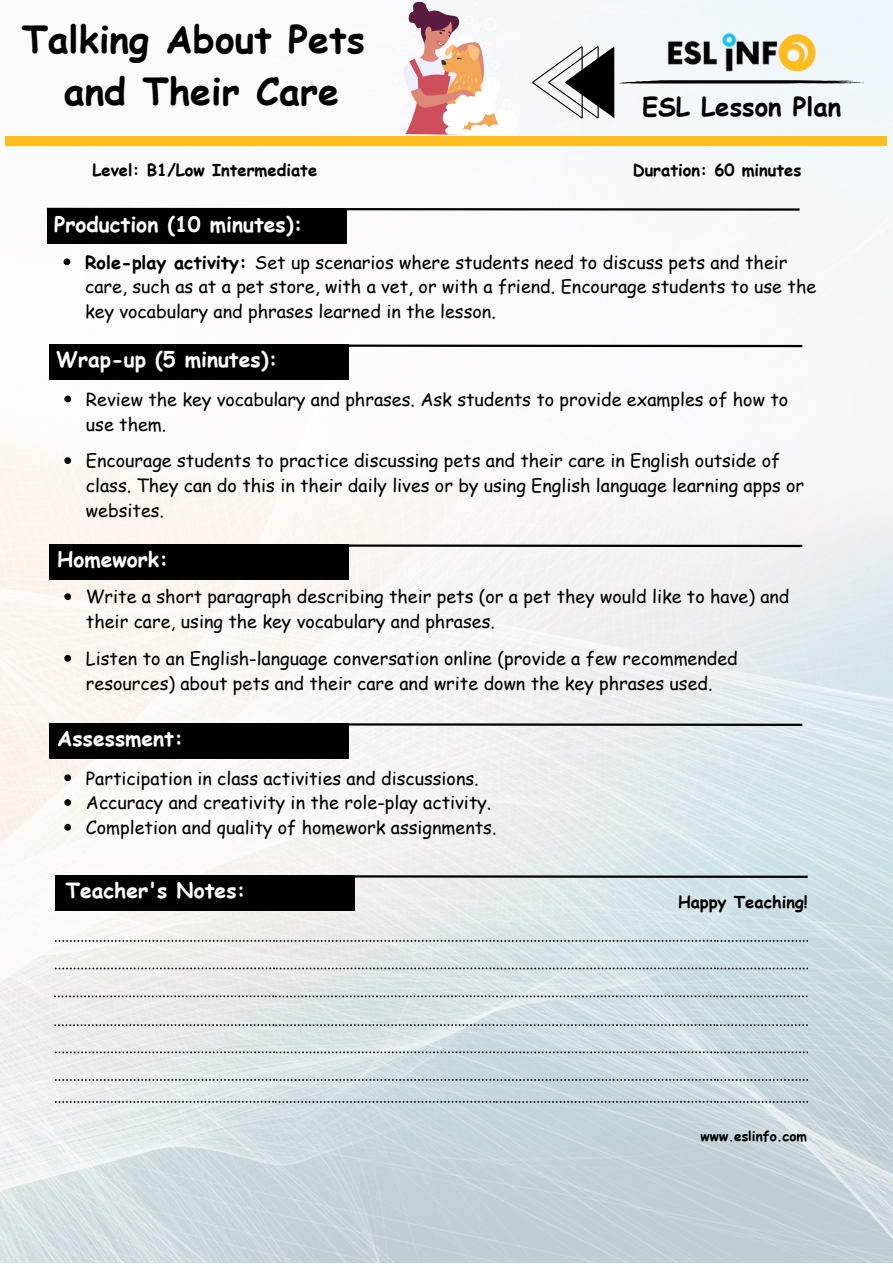
<style>
.page{position:relative;width:893px;height:1264px;background:#fff}
.page>*{position:absolute;margin:0;border:0;box-sizing:border-box;transform-origin:0 0}
.t1{font:700 37.5px "Comic Sans MS";color:#000}
.t2{font:700 25.65px "Comic Sans MS";color:#000}
.t3{font:700 21px "Comic Sans MS";color:#fff}
.t4{font:18px/24.8px "Comic Sans MS";color:#000}
.t5{font:700 16.5px "Comic Sans MS";color:#000}
.t6{font:700 13.5px "Comic Sans MS";color:#000}
.s1{font-weight:700}
</style>
<div class="page">
<img style="left:0;top:0;width:892px;height:1262px">
<div style="left:5px;top:136px;width:882px;height:9px;background:#ffbd1f"></div>
<img style="left:54px;top:1090px;width:753px;height:26px">
<div style="left:50px;top:345px;width:299px;height:35px;background:#000"></div>
<svg style="left:47px;top:343px;width:757px;height:5px"></svg>
<svg style="left:64px;top:395px;width:7px;height:7px"></svg>
<svg style="left:64px;top:457px;width:7px;height:7px"></svg>
<div style="left:50px;top:545px;width:299px;height:35px;background:#000"></div>
<svg style="left:47px;top:543px;width:757px;height:5px"></svg>
<svg style="left:64px;top:593px;width:7px;height:7px"></svg>
<svg style="left:64px;top:655px;width:7px;height:6px"></svg>
<div style="left:50px;top:723px;width:299px;height:35px;background:#000"></div>
<svg style="left:47px;top:722px;width:757px;height:5px"></svg>
<svg style="left:64px;top:774px;width:7px;height:7px"></svg>
<svg style="left:64px;top:799px;width:7px;height:7px"></svg>
<svg style="left:64px;top:823px;width:7px;height:7px"></svg>
<div style="left:55px;top:875px;width:299px;height:35px;background:#000"></div>
<svg style="left:53px;top:873px;width:756px;height:6px"></svg>
<img style="left:55px;top:930px;width:439px;height:171px">
<img style="left:496px;top:930px;width:311px;height:171px">
<div style="left:47px;top:208px;width:299px;height:35px;background:#000"></div>
<svg style="left:45px;top:207px;width:756px;height:5px"></svg>
<svg style="left:64px;top:258px;width:6px;height:7px"></svg>
<img style="left:666px;top:7px;width:150px;height:39px">
<svg style="left:532px;top:46px;width:331px;height:72px"></svg>
<svg style="left:393px;top:0;width:126px;height:136px"></svg>
<p class="t1" style="left:22px;top:12px;width:345px">Talking About Pets</p>
<p class="t1" style="left:64px;top:64px;width:276px">and Their Care</p>
<p class="t2" style="left:642px;top:88px;width:201px">ESL Lesson Plan</p>
<p class="t5" style="left:92px;top:158px;width:226px">Level: B1/Low Intermediate</p>
<p class="t5" style="left:632px;top:158px;width:170px">Duration: 60 minutes</p>
<p class="t3" style="left:54px;top:208px;width:250px">Production (10 minutes):</p>
<p class="t4" style="left:85px;top:249px;width:732px"><span class="s1">Role-play activity:</span> Set up scenarios where students need to discuss pets and their care, such as at a pet store, with a vet, or with a friend. Encourage students to use the key vocabulary and phrases learned in the lesson.</p>
<p class="t3" style="left:56px;top:344px;width:223px">Wrap-up (5 minutes):</p>
<p class="t4" style="left:86px;top:386px;width:703px">Review the key vocabulary and phrases. Ask students to provide examples of how to use them.</p>
<p class="t4" style="left:86px;top:447px;width:719px">Encourage students to practice discussing pets and their care in English outside of class. They can do this in their daily lives or by using English language learning apps or websites.</p>
<p class="t3" style="left:57px;top:543px;width:113px">Homework:</p>
<p class="t4" style="left:86px;top:583px;width:705px">Write a short paragraph describing their pets (or a pet they would like to have) and their care, using the key vocabulary and phrases.</p>
<p class="t4" style="left:86px;top:645px;width:653px">Listen to an English-language conversation online (provide a few recommended resources) about pets and their care and write down the key phrases used.</p>
<p class="t3" style="left:57px;top:722px;width:127px">Assessment:</p>
<p class="t4" style="left:86px;top:764px;width:394px">Participation in class activities and discussions.</p>
<p class="t4" style="left:86px;top:789px;width:407px">Accuracy and creativity in the role-play activity.</p>
<p class="t4" style="left:86px;top:814px;width:412px">Completion and quality of homework assignments.</p>
<p class="t3" style="left:65px;top:874px;width:182px">Teacher's Notes:</p>
<p class="t5" style="left:678px;top:889px;width:131px">Happy Teaching!</p>
<p class="t6" style="left:700px;top:1126px;width:108px">www.eslinfo.com</p>
</div>
